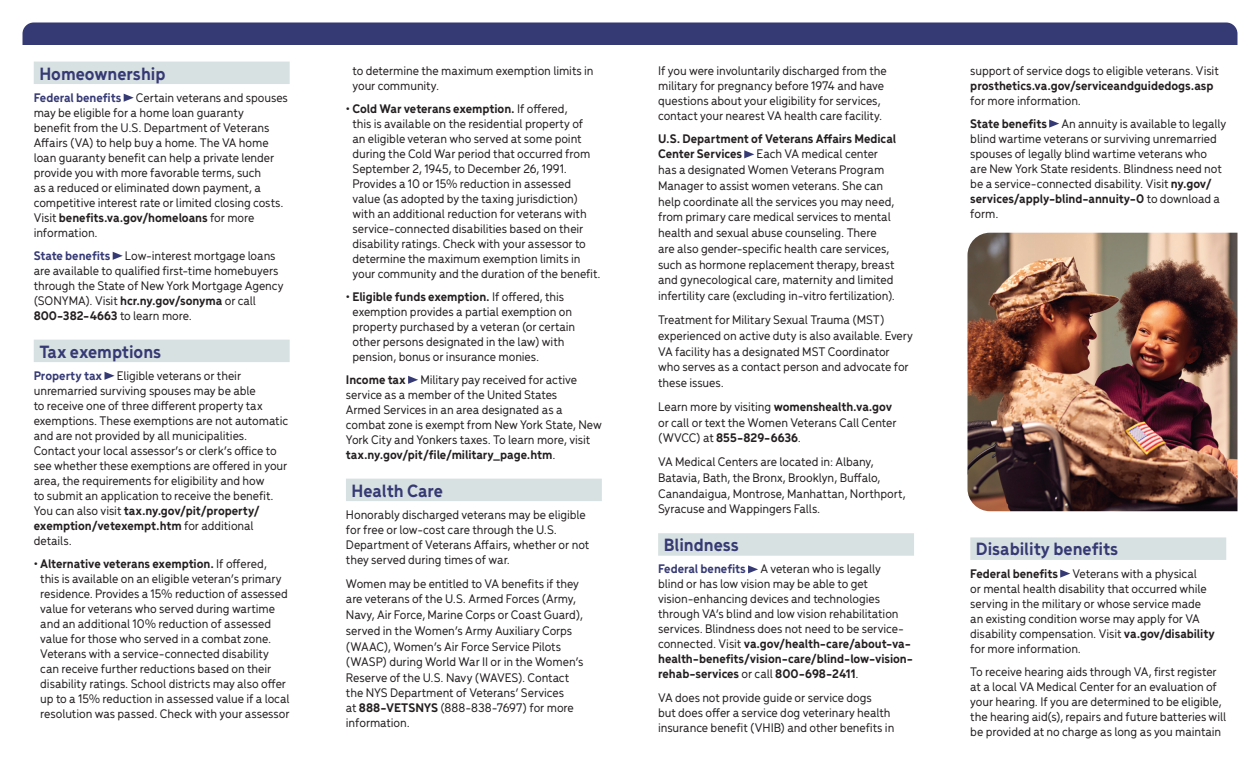
<style>
.page{position:relative;width:1260px;height:765px;background:#fff}
.page>*{position:absolute;margin:0;border:0;box-sizing:border-box;transform-origin:0 0}
.Body_Heading{font:700 18.75px "Menca";color:#363a74}
.Body{font:500 13.12px/15px "Menca";letter-spacing:-.005em;color:#231f20}
.Body_Run_In{font:500 13.12px/15.8px "Menca";letter-spacing:-.005em;color:#231f20}
.s1{font-weight:700;color:#363a74}
.s2{font-weight:700}
</style>
<div class="page">
<div style="left:22px;top:22px;width:1216px;height:23px;background:#363a74"></div>
<div style="left:34px;top:62px;width:256px;height:22px;background:#d8e1e1"></div>
<div style="left:34px;top:340px;width:256px;height:22px;background:#d8e1e1"></div>
<svg style="left:124px;top:94px;width:10px;height:8px"></svg>
<svg style="left:113px;top:252px;width:10px;height:8px"></svg>
<svg style="left:105px;top:372px;width:10px;height:8px"></svg>
<div style="left:346px;top:479px;width:256px;height:22px;background:#d8e1e1"></div>
<svg style="left:408px;top:376px;width:10px;height:8px"></svg>
<div style="left:658px;top:533px;width:256px;height:23px;background:#d8e1e1"></div>
<svg style="left:744px;top:150px;width:10px;height:8px"></svg>
<svg style="left:748px;top:565px;width:10px;height:8px"></svg>
<div style="left:970px;top:537px;width:256px;height:23px;background:#d8e1e1"></div>
<svg style="left:1049px;top:120px;width:10px;height:8px"></svg>
<svg style="left:1060px;top:570px;width:10px;height:8px"></svg>
<img style="left:968px;top:233px;width:270px;height:278px">
<p class="Body_Heading" style="left:39px;top:60px;width:128px">Homeownership</p>
<p class="Body" style="left:34px;top:89px;width:256px"><span class="s1">Federal benefits</span> Certain veterans and spouses may be eligible for a home loan guaranty<br>benefit from the U.S. Department of Veterans Affairs (VA) to help buy a home. The VA home loan guaranty benefit can help a private lender provide you with more favorable terms, such<br>as a reduced or eliminated down payment, a competitive interest rate or limited closing costs.<br>Visit <span class="s2">benefits.va.gov/homeloans</span> for more information.</p>
<p class="Body" style="left:34px;top:247px;width:251px"><span class="s1">State benefits</span> Low-interest mortgage loans are available to qualified first-time homebuyers through the State of New York Mortgage Agency (SONYMA). Visit <span class="s2">hcr.ny.gov/sonyma</span> or call <span class="s2">800-382-4663</span> to learn more.</p>
<p class="Body_Heading" style="left:39px;top:338px;width:123px">Tax exemptions</p>
<p class="Body" style="left:34px;top:367px;width:256px"><span class="s1">Property tax</span> Eligible veterans or their unremarried surviving spouses may be able<br>to receive one of three different property tax exemptions. These exemptions are not automatic and are not provided by all municipalities.<br>Contact your local assessor’s or clerk’s office to see whether these exemptions are offered in your area, the requirements for eligibility and how<br>to submit an application to receive the benefit.<br>You can also visit <span class="s2">tax.ny.gov/pit/property/ exemption/vetexempt.htm</span> for additional details.</p>
<p class="Body" style="left:40px;top:555px;width:251px;text-indent:-7px">• <span class="s2">Alternative veterans exemption.</span> If offered,<br>this is available on an eligible veteran’s primary residence. Provides a 15% reduction of assessed value for veterans who served during wartime and an additional 10% reduction of assessed value for those who served in a combat zone.<br>Veterans with a service-connected disability can receive further reductions based on their disability ratings. School districts may also offer up to a 15% reduction in assessed value if a local resolution was passed. Check with your assessor</p>
<p class="Body" style="left:353px;top:62px;width:243px">to determine the maximum exemption limits in your community.</p>
<p class="Body" style="left:353px;top:100px;width:250px;text-indent:-7px">• <span class="s2">Cold War veterans exemption.</span> If offered,<br>this is available on the residential property of<br>an eligible veteran who served at some point during the Cold War period that occurred from September 2, 1945, to December 26, 1991.<br>Provides a 10 or 15% reduction in assessed value (as adopted by the taxing jurisdiction) with an additional reduction for veterans with service-connected disabilities based on their disability ratings. Check with your assessor to determine the maximum exemption limits in your community and the duration of the benefit.</p>
<p class="Body" style="left:353px;top:288px;width:224px;text-indent:-7px">• <span class="s2">Eligible funds exemption.</span> If offered, this exemption provides a partial exemption on property purchased by a veteran (or certain other persons designated in the law) with pension, bonus or insurance monies.</p>
<p class="Body_Run_In" style="left:346px;top:371px;width:257px;line-height:15px"><span class="s2">Income tax</span> Military pay received for active service as a member of the United States<br>Armed Services in an area designated as a combat zone is exempt from New York State, New York City and Yonkers taxes. To learn more, visit <span class="s2">tax.ny.gov/pit/file/military_page.htm</span>.</p>
<p class="Body_Heading" style="left:352px;top:477px;width:93px">Health Care</p>
<p class="Body" style="left:346px;top:506px;width:245px">Honorably discharged veterans may be eligible for free or low-cost care through the U.S.<br>Department of Veterans Affairs, whether or not they served during times of war.</p>
<p class="Body_Run_In" style="left:346px;top:575px;width:239px">Women may be entitled to VA benefits if they are veterans of the U.S. Armed Forces (Army, Navy, Air Force, Marine Corps or Coast Guard), served in the Women’s Army Auxiliary Corps (WAAC), Women’s Air Force Service Pilots (WASP) during World War II or in the Women’s Reserve of the U.S. Navy (WAVES). Contact the NYS Department of Veterans’ Services<br>at <span class="s2">888-VETSNYS</span> (888-838-7697) for more information.</p>
<p class="Body_Run_In" style="left:658px;top:62px;width:230px;line-height:15px">If you were involuntarily discharged from the military for pregnancy before 1974 and have questions about your eligibility for services, contact your nearest VA health care facility.</p>
<p class="Body_Run_In" style="left:658px;top:130px;width:240px"><span class="s2">U.S. Department of Veterans Affairs Medical Center Services</span> Each VA medical center has a designated Women Veterans Program Manager to assist women veterans. She can help coordinate all the services you may need, from primary care medical services to mental health and sexual abuse counseling. There are also gender-specific health care services, such as hormone replacement therapy, breast and gynecological care, maternity and limited infertility care (excluding in-vitro fertilization).</p>
<p class="Body_Run_In" style="left:658px;top:311px;width:256px">Treatment for Military Sexual Trauma (MST) experienced on active duty is also available. Every VA facility has a designated MST Coordinator who serves as a contact person and advocate for these issues.</p>
<p class="Body_Run_In" style="left:658px;top:398px;width:240px">Learn more by visiting <span class="s2">womenshealth.va.gov </span>or call or text the Women Veterans Call Center (WVCC) at <span class="s2">855-829-6636</span>.</p>
<p class="Body_Run_In" style="left:658px;top:453px;width:249px">VA Medical Centers are located in: Albany, Batavia, Bath, the Bronx, Brooklyn, Buffalo, Canandaigua, Montrose, Manhattan, Northport, Syracuse and Wappingers Falls.</p>
<p class="Body_Heading" style="left:664px;top:532px;width:77px">Blindness</p>
<p class="Body" style="left:658px;top:561px;width:256px"><span class="s1">Federal benefits</span> A veteran who is legally<br>blind or has low vision may be able to get vision-enhancing devices and technologies through VA’s blind and low vision rehabilitation services. Blindness does not need to be service&shy;connected. Visit <span class="s2">va.gov/health-care/about-va&shy;health-benefits/vision-care/blind-low-vision&shy;rehab-services</span> or call <span class="s2">800-698-2411</span>.</p>
<p class="Body" style="left:658px;top:689px;width:238px">VA does not provide guide or service dogs<br>but does offer a service dog veterinary health insurance benefit (VHIB) and other benefits in</p>
<p class="Body" style="left:970px;top:62px;width:250px">support of service dogs to eligible veterans. Visit <span class="s2">prosthetics.va.gov/serviceandguidedogs.asp </span>for more information.</p>
<p class="Body_Run_In" style="left:970px;top:115px;width:257px;line-height:15px"><span class="s2">State benefits</span> An annuity is available to legally blind wartime veterans or surviving unremarried spouses of legally blind wartime veterans who are New York State residents. Blindness need not be a service-connected disability. Visit <span class="s2">ny.gov/ services/apply-blind-annuity-0</span> to download a form.</p>
<p class="Body_Heading" style="left:976px;top:536px;width:144px">Disability benefits</p>
<p class="Body_Run_In" style="left:970px;top:565px;width:246px;line-height:15.1px"><span class="s2">Federal benefits</span> Veterans with a physical<br>or mental health disability that occurred while serving in the military or whose service made an existing condition worse may apply for VA disability compensation. Visit <span class="s2">va.gov/disability </span>for more information.</p>
<p class="Body" style="left:970px;top:664px;width:257px">To receive hearing aids through VA, first register at a local VA Medical Center for an evaluation of your hearing. If you are determined to be eligible, the hearing aid(s), repairs and future batteries will be provided at no charge as long as you maintain</p>
</div>
